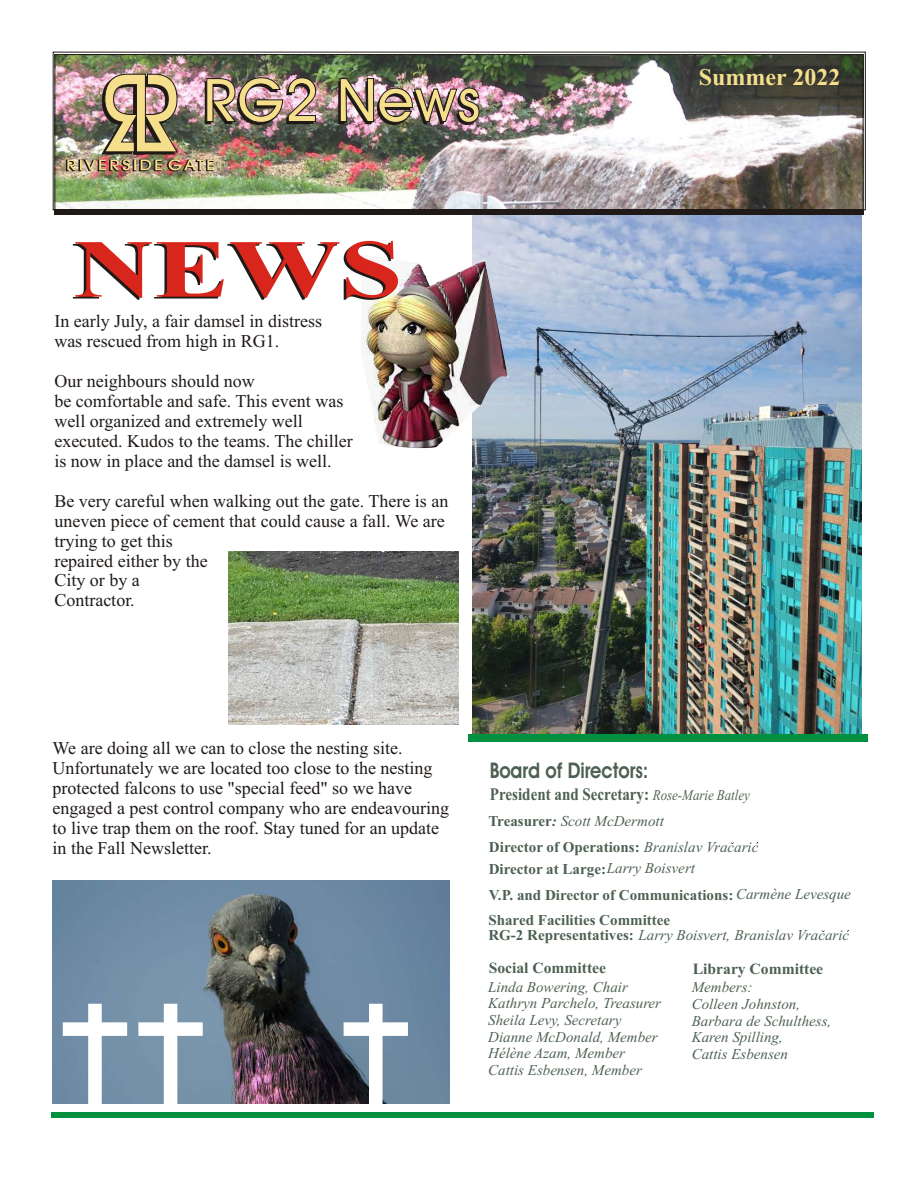
<style>
.page{position:relative;width:918px;height:1188px;background:#fff}
.page>*{position:absolute;margin:0;border:0;box-sizing:border-box;transform-origin:0 0}
.t1{font:700 82.35px "Times New Roman";color:#1f1a17;scale:1.36 1}
.t2{font:60.45px "Avant Garde Md BT";color:#1f1a17}
.t3{font:700 24px "Times New Roman";color:#f5de8c}
.t4{font:700 21.6px "Avant Garde Bk BT";color:#4d6152;scale:.86 1}
.t5{font:18px/20px "Times New Roman";color:#1f1a17}
.t6{font:700 17.55px "Times New Roman";color:#4d6152;scale:.86 1}
.t7{font:700 15.6px "Times New Roman";color:#4d6152}
.t8{font:italic 15px/16.6px "Times New Roman";color:#4d6152}
.t9{font:700 15px/25.8px "Times New Roman";color:#4d6152}
.s1{font-weight:400;font-style:italic;font-size:15px}
.s2{font-weight:700;font-style:normal}
.s3{font-weight:700}
.s4{font-weight:400;font-style:italic}
</style>
<div class="page">
<div style="left:51px;top:1112px;width:823px;height:6px;background:#009140"></div>
<img style="left:57px;top:56px;width:804px;height:152px">
<img style="left:472px;top:215px;width:390px;height:518px">
<div style="left:54px;top:209px;width:810px;height:6px;background:#1f1a17"></div>
<img style="left:66px;top:73px;width:148px;height:98px">
<div style="left:468px;top:734px;width:400px;height:8px;background:#009140"></div>
<img style="left:362px;top:255px;width:146px;height:195px">
<img style="left:53px;top:880px;width:397px;height:224px">
<svg style="left:63px;top:1004px;width:64px;height:100px"></svg>
<svg style="left:138px;top:1004px;width:65px;height:100px"></svg>
<svg style="left:344px;top:1004px;width:64px;height:100px"></svg>
<img style="left:229px;top:552px;width:230px;height:172px">
<h2 class="t2" style="left:201px;top:78px;width:279px">RG2 News</h2>
<h1 class="t1" style="left:71px;top:243px;width:243px">NEWS</h1>
<p class="t5" style="left:54px;top:313px;width:269px">In early July, a fair damsel in distress was rescued from high in RG1.</p>
<p class="t5" style="left:54px;top:373px;width:300px">Our neighbours should now<br>be comfortable and safe. This event was well organized and extremely well executed. Kudos to the teams. The chiller is now in place and the damsel is well.</p>
<p class="t5" style="left:54px;top:492px;width:396px">Be very careful when walking out the gate. There is an uneven piece of cement that could cause a fall. We are trying to get this<br>repaired either by the<br>City or by a<br>Contractor.</p>
<h3 class="t3" style="left:699px;top:69px;width:143px">Summer 2022</h3>
<p class="t5" style="left:53px;top:740px;width:398px">We are doing all we can to close the nesting site.<br>Unfortunately we are located too close to the nesting protected falcons to use "special feed" so we have engaged a pest control company who are endeavouring to live trap them on the roof. Stay tuned for an update in the Fall Newsletter.</p>
<p class="t4" style="left:490px;top:762px;width:186px">Board of Directors:</p>
<p class="t6" style="left:490px;top:788px;width:304px">President and Secretary: <span class="s1">Rose-Marie Batley</span></p>
<p class="t8" style="left:488px;top:810px;width:272px;line-height:25.8px"><span class="s2">Treasurer</span><span class="s3">:</span> Scott McDermott<br><span class="s2">Director of Operations:</span> Branislav Vracaric</p>
<p class="t9" style="left:488px;top:883px;width:364px">V.P. and Director of Communications: <span class="s4">Carmène Levesque<br></span>Shared Facilities Committee</p>
<p class="t8" style="left:488px;top:928px;width:362px"><span class="s2">RG-2 Representatives:</span> Larry Boisvert, Branislav Vracaric</p>
<p class="t9" style="left:489px;top:857px;width:208px">Director at Large: <span class="s4">Larry Boisvert</span></p>
<p class="t7" style="left:489px;top:963px;width:119px">Social Committee</p>
<p class="t7" style="left:693px;top:964px;width:132px">Library Committee</p>
<p class="t8" style="left:488px;top:980px;width:174px">Linda Bowering, Chair<br>Kathryn Parchelo, Treasurer<br>Sheila Levy, Secretary<br>Dianne McDonald, Member<br>Hélène Azam, Member<br>Cattis Esbensen, Member</p>
<p class="t8" style="left:692px;top:981px;width:141px">Members:<br>Colleen Johnston,<br>Barbara de Schulthess,<br>Karen Spilling,<br>Cattis Esbensen</p>
</div>
